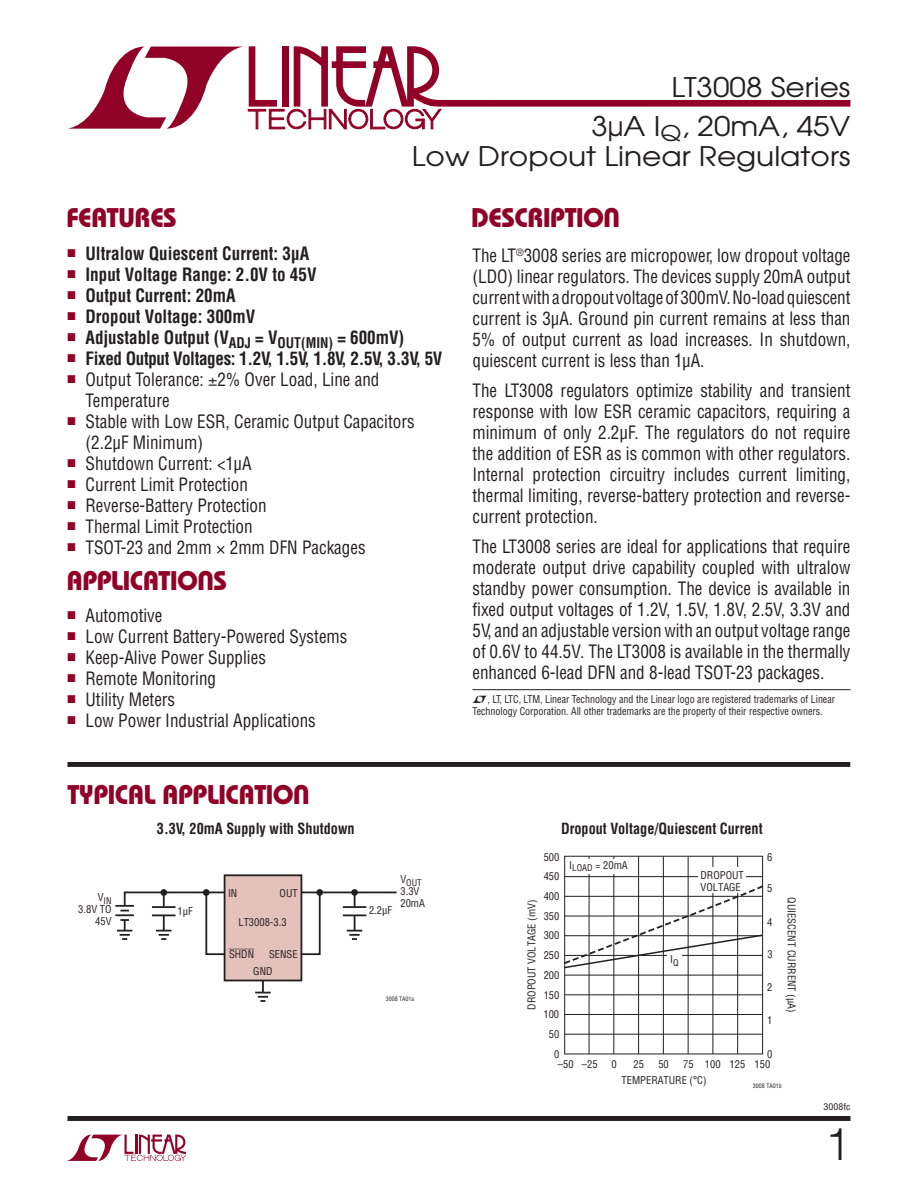
<style>
.page{position:relative;width:918px;height:1188px;background:#fff}
.page>*{position:absolute;margin:0;border:0;box-sizing:border-box;transform-origin:0 0}
.t1{font:300 45px "Helvetica";color:#231f20}
.t2{font:27px/30px "Avant Garde";color:#231f20;text-align:right;scale:1.1 1}
.t3{font:27px "Linear Bauhaus";letter-spacing:-.02em;color:#900027}
.t4{font:18px/21px "Linear Helv Cond";color:#231f20;text-align:justify;scale:.95 1}
.t5{font:700 18px "Linear Helv Cond";color:#231f20;scale:.95 1}
.t6{font:700 18px "Linear Helv Cond";letter-spacing:-.02em;color:#231f20;scale:.95 1}
.t7{font:700 15px "Linear Helv Cond";color:#231f20;scale:.95 1}
.t8{font:10.5px/19.6px "Linear Helv Cond";color:#231f20}
.t9{font:10.5px/12px "Linear Helv Cond";color:#231f20;scale:.95 1}
.t10{font:10.5px "Linear Helv Cond Ovr";color:#231f20}
.t11{font:9px "Linear Helv Cond";color:#231f20}
.t12{font:9px "Linear Helv Cond";color:#231f20;scale:1.1 1}
.t13{font:6px "Linear Helv Cond";color:#231f20}
</style>
<div class="page">
<svg style="left:67px;top:1135px;width:119px;height:26px"></svg>
<div style="left:68px;top:1116px;width:782px;height:5px;background:#231f20"></div>
<svg style="left:68px;top:46px;width:782px;height:83px"></svg>
<div style="left:564px;top:856px;width:199px;height:198px;border:1px solid #231f20"></div>
<hr style="left:564px;top:975px;width:198px;height:1px;background:#231f20">
<hr style="left:564px;top:1014px;width:198px;height:1px;background:#231f20">
<hr style="left:564px;top:995px;width:198px;height:1px;background:#231f20">
<hr style="left:564px;top:1034px;width:198px;height:1px;background:#231f20">
<hr style="left:564px;top:876px;width:198px;height:1px;background:#231f20">
<hr style="left:737px;top:856px;width:1px;height:198px;background:#231f20">
<hr style="left:713px;top:856px;width:1px;height:198px;background:#231f20">
<hr style="left:688px;top:856px;width:1px;height:198px;background:#231f20">
<hr style="left:663px;top:856px;width:1px;height:198px;background:#231f20">
<hr style="left:638px;top:856px;width:1px;height:198px;background:#231f20">
<hr style="left:614px;top:856px;width:1px;height:198px;background:#231f20">
<hr style="left:589px;top:856px;width:1px;height:198px;background:#231f20">
<div style="left:567px;top:859px;width:65px;height:14px;background:#fff"></div>
<div style="left:698px;top:867px;width:48px;height:26px;background:#fff"></div>
<svg style="left:564px;top:883px;width:200px;height:86px"></svg>
<div style="left:667px;top:954px;width:15px;height:15px;background:#fff"></div>
<div style="left:68px;top:762px;width:782px;height:5px;background:#231f20"></div>
<hr style="left:262px;top:970px;width:2px;height:27px;background:#231f20">
<svg style="left:255px;top:992px;width:16px;height:10px"></svg>
<svg style="left:115px;top:891px;width:282px;height:65px"></svg>
<hr style="left:343px;top:906px;width:23px;height:2px;background:#231f20">
<hr style="left:343px;top:914px;width:23px;height:2px;background:#231f20">
<div style="left:225px;top:875px;width:76px;height:106px;background:#e5c1bc"></div>
<div style="left:224px;top:874px;width:78px;height:107px;border:2px solid #231f20"></div>
<hr style="left:472px;top:689px;width:378px;height:1px;background:#231f20">
<h2 class="t2" style="left:672px;top:75px;width:164px">LT3008 Series</h2>
<h2 class="t3" style="left:67px;top:208px;width:112px">FEATURES</h2>
<h2 class="t2" style="left:412px;top:114px;width:400px">3µA I<sub>Q</sub>, 20mA, 45V<br>Low Dropout Linear Regulators</h2>
<h2 class="t3" style="left:471px;top:208px;width:151px">DESCRIPTION</h2>
<p class="t5" style="left:68px;top:247px;width:256px"><sup>■</sup> Ultralow Quiescent Current: 3μA</p>
<p class="t5" style="left:68px;top:268px;width:264px"><sup>■</sup> Input Voltage Range: 2.0V to 45V</p>
<p class="t5" style="left:68px;top:289px;width:178px"><sup>■</sup> Output Current: 20mA</p>
<p class="t5" style="left:68px;top:310px;width:199px"><sup>■</sup> Dropout Voltage: 300mV</p>
<p class="t5" style="left:68px;top:331px;width:356px"><sup>■</sup> Adjustable Output (V<sub>ADJ</sub> = V<sub>OUT(MIN)</sub> = 600mV)</p>
<p class="t6" style="left:68px;top:352px;width:396px"><sup>■</sup> Fixed Output Voltages: 1.2V, 1.5V, 1.8V, 2.5V, 3.3V, 5V</p>
<p class="t4" style="left:85px;top:371px;width:311px;text-indent:-18px"><sup>■</sup> Output Tolerance: 2% Over Load, Line and<br>Temperature</p>
<p class="t4" style="left:85px;top:413px;width:348px;text-indent:-18px"><sup>■</sup> Stable with Low ESR, Ceramic Output Capacitors (2.2μF Minimum)</p>
<p class="t4" style="left:68px;top:455px;width:195px"><sup>■</sup> Shutdown Current: &lt;1μA</p>
<p class="t4" style="left:68px;top:476px;width:191px"><sup>■</sup> Current Limit Protection</p>
<p class="t4" style="left:68px;top:497px;width:211px"><sup>■</sup> Reverse-Battery Protection</p>
<p class="t4" style="left:68px;top:518px;width:196px"><sup>■</sup> Thermal Limit Protection</p>
<p class="t4" style="left:68px;top:539px;width:315px"><sup>■</sup> TSOT-23 and 2mm 2mm DFN Packages</p>
<h2 class="t3" style="left:66px;top:571px;width:162px">APPLICATIONS</h2>
<p class="t4" style="left:68px;top:607px;width:101px"><sup>■</sup> Automotive</p>
<p class="t4" style="left:68px;top:628px;width:296px"><sup>■</sup> Low Current Battery-Powered Systems</p>
<p class="t4" style="left:68px;top:649px;width:210px"><sup>■</sup> Keep-Alive Power Supplies</p>
<p class="t4" style="left:68px;top:670px;width:158px"><sup>■</sup> Remote Monitoring</p>
<p class="t4" style="left:68px;top:691px;width:115px"><sup>■</sup> Utility Meters</p>
<p class="t4" style="left:68px;top:712px;width:263px"><sup>■</sup> Low Power Industrial Applications</p>
<p class="t4" style="left:472px;top:247px;width:399px">The LT<sup>®</sup>3008 series are micropower, low dropout voltage (LDO) linear regulators. The devices supply 20mA output current with a dropout voltage of 300mV. No-load quiescent current is 3μA. Ground pin current remains at less than 5% of output current as load increases. In shutdown, quiescent current is less than 1μA.</p>
<p class="t4" style="left:473px;top:382px;width:399px">The LT3008 regulators optimize stability and transient response with low ESR ceramic capacitors, requiring a minimum of only 2.2μF. The regulators do not require the addition of ESR as is common with other regulators.<br>Internal protection circuitry includes current limiting, thermal limiting, reverse-battery protection and reverse&shy;current protection.</p>
<p class="t4" style="left:473px;top:538px;width:399px">The LT3008 series are ideal for applications that require moderate output drive capability coupled with ultralow standby power consumption. The device is available in fixed output voltages of 1.2V, 1.5V, 1.8V, 2.5V, 3.3V and 5V, and an adjustable version with an output voltage range of 0.6V to 44.5V. The LT3008 is available in the thermally enhanced 6-lead DFN and 8-lead TSOT-23 packages.</p>
<p class="t9" style="left:472px;top:694px;width:383px;text-indent:15px">, LT, LTC, LTM, Linear Technology and the Linear logo are registered trademarks of Linear<br>Technology Corporation. All other trademarks are the property of their respective owners.</p>
<h2 class="t3" style="left:68px;top:785px;width:244px">TYPICAL APPLICATION</h2>
<p class="t7" style="left:157px;top:824px;width:210px">3.3V, 20mA Supply with Shutdown</p>
<p class="t7" style="left:561px;top:824px;width:214px">Dropout Voltage/Quiescent Current</p>
<p class="t11" style="left:98px;top:897px;width:15px"><sup>V</sup>IN</p>
<p class="t8" style="left:78px;top:905px;width:35px;line-height:12px;text-align:right">3.8V TO<br>45V</p>
<p class="t8" style="left:178px;top:903px;width:17px">1μF</p>
<p class="t8" style="left:228px;top:885px;width:11px">IN</p>
<p class="t8" style="left:280px;top:885px;width:20px">OUT</p>
<p class="t8" style="left:238px;top:914px;width:50px">LT3008-3.3</p>
<p class="t10" style="left:229px;top:948px;width:27px">SHDN</p>
<p class="t8" style="left:269px;top:946px;width:30px">SENSE</p>
<p class="t8" style="left:253px;top:963px;width:21px">GND</p>
<p class="t8" style="left:369px;top:902px;width:25px">2.2μF</p>
<p class="t11" style="left:400px;top:879px;width:23px"><sup>V</sup>OUT</p>
<p class="t8" style="left:400px;top:887px;width:26px;line-height:12px">3.3V<br>20mA</p>
<p class="t13" style="left:386px;top:997px;width:30px">3008 TA01a</p>
<p class="t8" style="left:544px;top:848px;width:17px">500</p>
<p class="t8" style="left:767px;top:848px;width:7px">6</p>
<p class="t8" style="left:569px;top:856px;width:60px">I<sub>LOAD</sub> = 20mA</p>
<p class="t8" style="left:701px;top:870px;width:45px;line-height:12px">DROPOUT<br>VOLTAGE</p>
<p class="t8" style="left:544px;top:868px;width:17px">450</p>
<p class="t8" style="left:767px;top:880px;width:7px">5</p>
<p class="t8" style="left:544px;top:888px;width:17px">400</p>
<p class="t8" style="left:523px;top:1010px;width:111px;rotate:-90deg">DROPOUT VOLTAGE (mV)</p>
<p class="t8" style="left:800px;top:897px;width:116px;rotate:90deg">QUIESCENT CURRENT (μA)</p>
<p class="t8" style="left:544px;top:907px;width:17px">350</p>
<p class="t8" style="left:767px;top:914px;width:7px">4</p>
<p class="t8" style="left:544px;top:927px;width:17px">300<br>250</p>
<p class="t8" style="left:544px;top:986px;width:17px">150</p>
<p class="t8" style="left:767px;top:946px;width:7px">3</p>
<p class="t8" style="left:670px;top:951px;width:10px">I<sub>Q</sub></p>
<p class="t8" style="left:544px;top:967px;width:17px">200</p>
<p class="t8" style="left:543px;top:1006px;width:18px;text-align:right">100<br>50<br>0</p>
<p class="t8" style="left:767px;top:979px;width:7px">2</p>
<p class="t8" style="left:767px;top:1012px;width:7px">1</p>
<p class="t8" style="left:767px;top:1045px;width:7px">0</p>
<p class="t8" style="left:558px;top:1056px;width:41px">–50 –25</p>
<p class="t8" style="left:611px;top:1056px;width:7px">0</p>
<p class="t8" style="left:633px;top:1056px;width:12px">25</p>
<p class="t8" style="left:658px;top:1056px;width:12px">50</p>
<p class="t8" style="left:683px;top:1056px;width:89px">75 100 125 150</p>
<p class="t8" style="left:622px;top:1071px;width:86px">TEMPERATURE (°C)</p>
<p class="t13" style="left:753px;top:1084px;width:30px">3008 TA01b</p>
<p class="t12" style="left:824px;top:1104px;width:26px">3008fc</p>
<h1 class="t1" style="left:825px;top:1126px;width:27px">1</h1>
</div>
